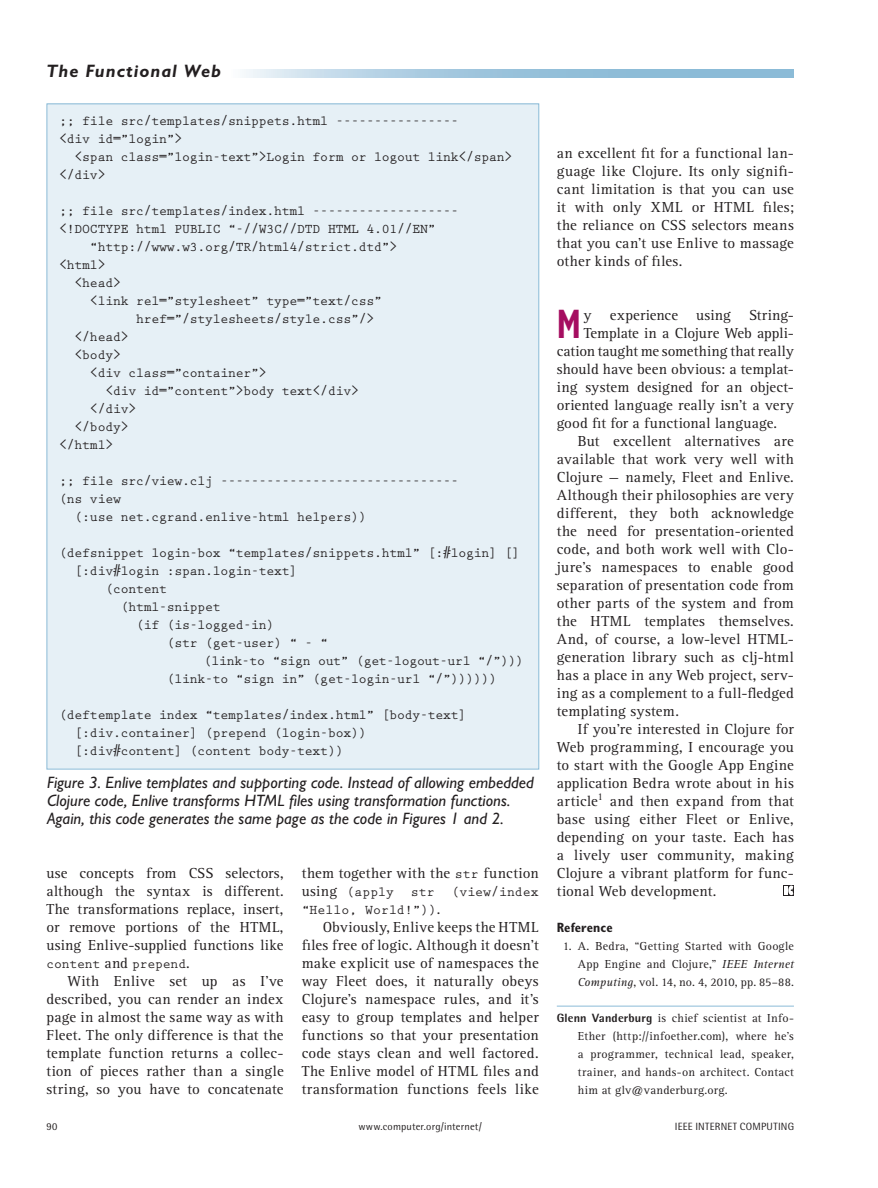
<style>
.page{position:relative;width:878px;height:1188px;background:#fff}
.page>*{position:absolute;margin:0;border:0;box-sizing:border-box;transform-origin:0 0}
.CONCLUSION{font:700 condensed 41.4px "Gill Sans Std";color:#a50d60;scale:.8 1}
.t1{font:italic 700 18px "Gill Sans Std";letter-spacing:.05em;color:#231f20}
.FIGURE_CAPTION{font:italic 16.5px/18px "Gill Sans Std";letter-spacing:.005em;color:#231f20}
.PARAGRAPH{font:15px/18px "Rotis Serif Std";letter-spacing:.015em;color:#231f20;text-align:justify}
.CONCLUSION-2{font:15px "Rotis Serif Std";letter-spacing:.005em;color:#231f20}
.PROGRAM_SEGMENT{font:700 13.5px "Prestige Elite Std";letter-spacing:-.02em;color:#231f20}
.PARAGRAPH-2{font:700 13.5px/18px "Prestige Elite Std";color:#231f20}
.PARAGRAPH-3{font:700 13.5px "Prestige Elite Std";letter-spacing:-.02em;color:#231f20}
.BIB_HEAD{font:700 condensed 13.5px "Gill Sans Std";letter-spacing:.01em;color:#231f20}
.VITA{font:12px/18px "Rotis Serif Std";letter-spacing:.03em;color:#231f20;text-align:justify}
.BIB_REF{font:12px/18px "Rotis Serif Std";letter-spacing:.01em;color:#231f20;text-align:justify}
.t2{font:10.5px "Rotis Semi Sans Std";letter-spacing:.015em;color:#231f20}
.s1{font-family:"Rotis Serif Std";font-weight:400;font-size:15px}
.s2{font-family:"Prestige Elite Std";font-weight:700;font-size:13.5px}
.s3{font-style:italic}
.s4{font-family:"Rotis Semi Sans Std";font-weight:800}
</style>
<div class="page">
<svg style="left:244px;top:69px;width:550px;height:9px;background:#a4c8df"></svg>
<hr style="left:556px;top:1006px;width:238px;height:1px;background:#8bbbd7">
<svg style="left:783px;top:885px;width:11px;height:11px"></svg>
<svg style="left:784px;top:886px;width:9px;height:9px"></svg>
<div style="left:47px;top:104px;width:491px;height:665px;background:#e6f0f6"></div>
<p class="t1" style="left:46px;top:61px;width:176px">The Functional Web</p>
<p class="PROGRAM_SEGMENT" style="left:59px;top:114px;width:401px">;; file src/templates/snippets.html ----------------</p>
<p class="PROGRAM_SEGMENT" style="left:59px;top:132px;width:125px">&lt;div id=”login”&gt;</p>
<p class="PROGRAM_SEGMENT" style="left:75px;top:150px;width:439px">&lt;span class=”login-text”&gt;Login form or logout link&lt;/span&gt;</p>
<p class="PROGRAM_SEGMENT" style="left:59px;top:168px;width:48px">&lt;/div&gt;</p>
<p class="PROGRAM_SEGMENT" style="left:59px;top:204px;width:401px">;; file src/templates/index.html -------------------</p>
<p class="PROGRAM_SEGMENT" style="left:59px;top:222px;width:378px">&lt;!DOCTYPE html PUBLIC “-//W3C//DTD HTML 4.01//EN”</p>
<p class="PROGRAM_SEGMENT" style="left:90px;top:240px;width:309px">“http://www.w3.org/TR/html4/strict.dtd”&gt;</p>
<p class="PROGRAM_SEGMENT" style="left:59px;top:258px;width:48px">&lt;html&gt;</p>
<p class="PROGRAM_SEGMENT" style="left:75px;top:276px;width:48px">&lt;head&gt;</p>
<p class="PROGRAM_SEGMENT" style="left:90px;top:294px;width:293px">&lt;link rel=”stylesheet” type=”text/css”</p>
<p class="PROGRAM_SEGMENT" style="left:136px;top:312px;width:240px">href=”/stylesheets/style.css”/&gt;</p>
<p class="PROGRAM_SEGMENT" style="left:75px;top:330px;width:55px">&lt;/head&gt;</p>
<p class="PROGRAM_SEGMENT" style="left:75px;top:348px;width:48px">&lt;body&gt;</p>
<p class="PROGRAM_SEGMENT" style="left:90px;top:366px;width:178px">&lt;div class=”container”&gt;</p>
<p class="PROGRAM_SEGMENT" style="left:105px;top:384px;width:255px">&lt;div id=”content”&gt;body text&lt;/div&gt;</p>
<p class="PROGRAM_SEGMENT" style="left:90px;top:402px;width:48px">&lt;/div&gt;</p>
<p class="PROGRAM_SEGMENT" style="left:75px;top:420px;width:55px">&lt;/body&gt;</p>
<p class="PROGRAM_SEGMENT" style="left:59px;top:438px;width:55px">&lt;/html&gt;</p>
<p class="PROGRAM_SEGMENT" style="left:59px;top:474px;width:401px">;; file src/view.clj -------------------------------</p>
<p class="PROGRAM_SEGMENT" style="left:59px;top:492px;width:63px">(ns view</p>
<p class="PROGRAM_SEGMENT" style="left:75px;top:510px;width:293px">(:use net.cgrand.enlive-html helpers))</p>
<p class="PROGRAM_SEGMENT" style="left:59px;top:546px;width:462px">(defsnippet login-box “templates/snippets.html” [:#login] []</p>
<p class="PROGRAM_SEGMENT" style="left:75px;top:564px;width:224px">[:div#login :span.login-text]</p>
<p class="PROGRAM_SEGMENT" style="left:105px;top:582px;width:63px">(content</p>
<p class="PROGRAM_SEGMENT" style="left:121px;top:600px;width:102px">(html-snippet</p>
<p class="PROGRAM_SEGMENT" style="left:136px;top:618px;width:140px">(if (is-logged-in)</p>
<p class="PROGRAM_SEGMENT" style="left:167px;top:636px;width:163px">(str (get-user) “ - “</p>
<p class="PROGRAM_SEGMENT" style="left:204px;top:654px;width:321px">(link-to “sign out” (get-logout-url “/”)))</p>
<p class="PROGRAM_SEGMENT" style="left:167px;top:672px;width:332px">(link-to “sign in” (get-login-url “/”))))))</p>
<p class="PROGRAM_SEGMENT" style="left:59px;top:708px;width:408px">(deftemplate index “templates/index.html” [body-text]</p>
<p class="PROGRAM_SEGMENT" style="left:75px;top:726px;width:293px">[:div.container] (prepend (login-box))</p>
<p class="PROGRAM_SEGMENT" style="left:75px;top:744px;width:270px">[:div#content] (content body-text))</p>
<p class="FIGURE_CAPTION" style="left:47px;top:773px;width:488px">Figure 3. Enlive templates and supporting code. Instead of allowing embedded<br>Clojure code, Enlive transforms HTML files using transformation functions.<br>Again, this code generates the same page as the code in Figures 1 and 2.</p>
<p class="PARAGRAPH" style="left:46px;top:864px;width:238px">use concepts from CSS selectors, although the syntax is different.<br>The transformations replace, insert, or remove portions of the HTML, using Enlive-supplied functions like</p>
<p class="PARAGRAPH-3" style="left:46px;top:956px;width:145px">content <span class="s1">and</span> prepend<span class="s1">.</span></p>
<p class="PARAGRAPH" style="left:46px;top:972px;width:239px;text-indent:21px">With Enlive set up as I’ve described, you can render an index page in almost the same way as with Fleet. The only difference is that the template function returns a collec&shy;tion of pieces rather than a single string, so you have to concatenate</p>
<p class="PARAGRAPH" style="left:302px;top:864px;width:238px">them together with the <span class="s2">str</span> function</p>
<p class="PARAGRAPH-2" style="left:302px;top:883px;width:239px"><span class="s1">using</span> (apply str (view/index “Hello, World!”))<span class="s1">.</span></p>
<p class="PARAGRAPH" style="left:302px;top:918px;width:239px;text-indent:21px">Obviously, Enlive keeps the HTML files free of logic. Although it doesn’t make explicit use of namespaces the way Fleet does, it naturally obeys Clojure’s namespace rules, and it’s easy to group templates and helper functions so that your presentation code stays clean and well factored.<br>The Enlive model of HTML files and transformation functions feels like</p>
<p class="PARAGRAPH" style="left:556px;top:144px;width:239px">an excellent fit for a functional lan&shy;guage like Clojure. Its only signifi&shy;cant limitation is that you can use it with only XML or HTML files; the reliance on CSS selectors means that you can’t use Enlive to massage other kinds of files.</p>
<p class="CONCLUSION" style="left:556px;top:299px;width:32px">M</p>
<p class="CONCLUSION-2" style="left:583px;top:306px;width:210px">y experience using String-</p>
<p class="CONCLUSION-2" style="left:583px;top:324px;width:212px">Template in a Clojure Web appli-</p>
<p class="CONCLUSION-2" style="left:556px;top:342px;width:238px">cation taught me something that really</p>
<p class="CONCLUSION-2" style="left:556px;top:360px;width:239px">should have been obvious: a templat-</p>
<p class="CONCLUSION-2" style="left:556px;top:378px;width:239px">ing system designed for an object-</p>
<p class="CONCLUSION-2" style="left:556px;top:396px;width:238px">oriented language really isn’t a very</p>
<p class="CONCLUSION-2" style="left:556px;top:414px;width:222px">good fit for a functional language.</p>
<p class="PARAGRAPH" style="left:556px;top:432px;width:239px;text-indent:21px">But excellent alternatives are available that work very well with Clojure — namely, Fleet and Enlive.<br>Although their philosophies are very different, they both acknowledge the need for presentation-oriented code, and both work well with Clo&shy;jure’s namespaces to enable good separation of presentation code from other parts of the system and from the HTML templates themselves.<br>And, of course, a low-level HTML&shy;generation library such as clj-html has a place in any Web project, serv&shy;ing as a complement to a full-fledged templating system.</p>
<p class="PARAGRAPH" style="left:556px;top:720px;width:239px;text-indent:21px">If you’re interested in Clojure for Web programming, I encourage you to start with the Google App Engine application Bedra wrote about in his article<sup>1</sup> and then expand from that base using either Fleet or Enlive, depending on your taste. Each has a lively user community, making Clojure a vibrant platform for func&shy;tional Web development.</p>
<p class="BIB_HEAD" style="left:556px;top:919px;width:57px">Reference</p>
<p class="BIB_REF" style="left:578px;top:937px;width:218px;text-indent:-15px">1. A. Bedra, “Getting Started with Google App Engine and Clojure,” <span class="s3">IEEE Internet Computing</span>, vol. 14, no. 4, 2010, pp. 85–88.</p>
<p class="VITA" style="left:578px;top:1009px;width:218px;text-indent:-21px"><span class="s4">Glenn Vanderburg</span> is chief scientist at Info-Ether (http://infoether.com), where he’s a programmer, technical lead, speaker, trainer, and hands-on architect. Contact him at glv@vanderburg.org.</p>
<p class="t2" style="left:46px;top:1120px;width:12px">90</p>
<p class="t2" style="left:358px;top:1120px;width:125px">www.computer.org/internet/</p>
<p class="t2" style="left:675px;top:1120px;width:121px">IEEE INTERNET COMPUTING</p>
</div>
